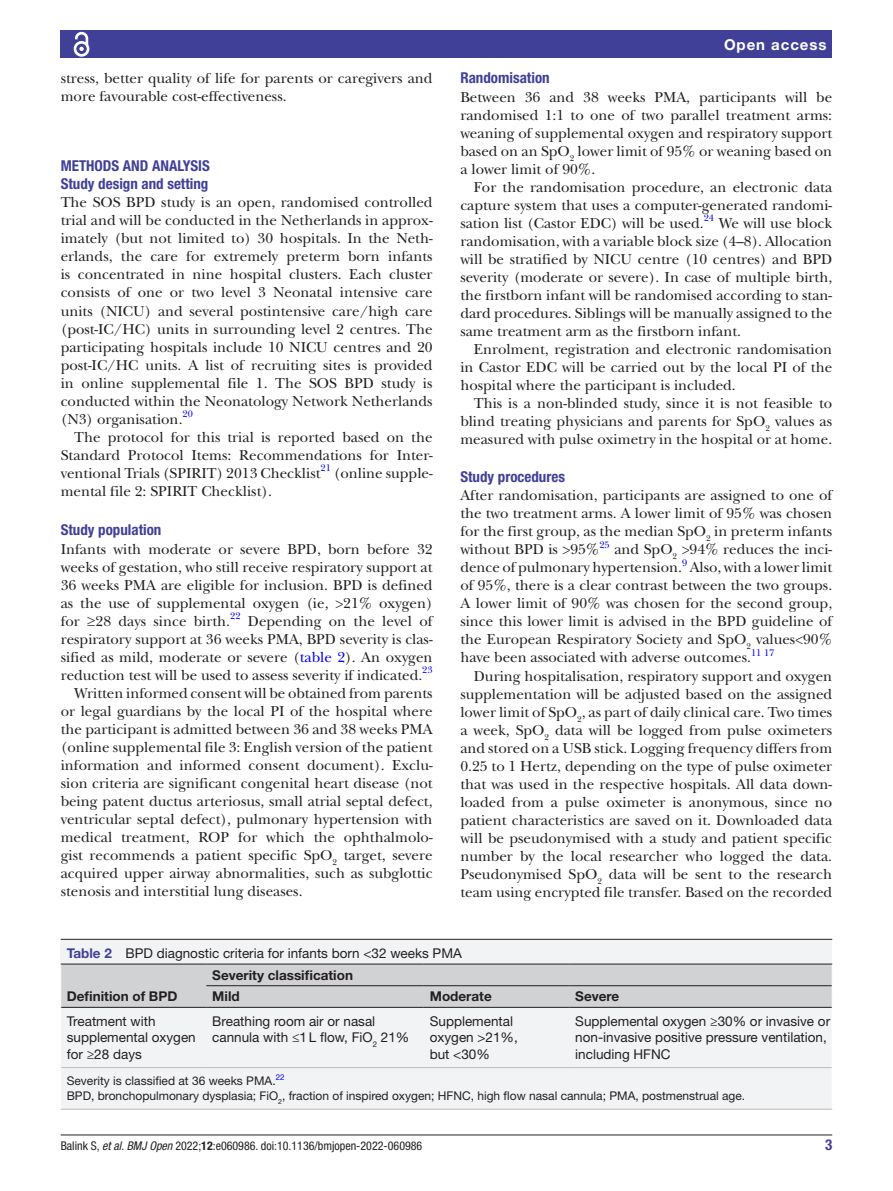
<style>
.page{position:relative;width:893px;height:1191px;background:#fff}
.page>*{position:absolute;margin:0;border:0;box-sizing:border-box;transform-origin:0 0}
.t1{font:15px/18px "New Baskerville";color:#231f20;text-align:justify}
.t2{font:700 condensed 15px/18px "Helvetica Neue LT Std";color:#414099}
.t3{font:700 15px "Helvetica Neue LT Std";letter-spacing:.065em;color:#fff}
.t4{font:13.5px/16.2px "Helvetica Neue LT Std";color:#231f20}
.t5{font:700 13.5px/21.6px "Helvetica Neue LT Std";color:#231f20}
.t6{font:12px/15px "Helvetica Neue LT Std";color:#231f20}
.t7{font:condensed 12px "Helvetica Neue LT Std";color:#231f20}
.t8{font:9.9px "New Baskerville";color:#00f}
.s1{color:#00f}
.s2{font-weight:700;color:#414099}
.s3{font-style:italic}
.s4{font-weight:700}
</style>
<div class="page">
<hr style="left:61px;top:1134px;width:771px;height:1px;background:#231f20">
<div style="left:61px;top:31px;width:771px;height:27px;background:#414099"></div>
<svg style="left:73px;top:31px;width:17px;height:26px"></svg>
<div style="left:61px;top:939px;width:771px;height:170px;background:#f2f3f4"></div>
<hr style="left:61px;top:939px;width:771px;height:1px;background:#231f20">
<hr style="left:61px;top:1007px;width:145px;height:1px;background:#231f20">
<hr style="left:61px;top:963px;width:145px;height:1px;background:#231f20">
<hr style="left:206px;top:963px;width:218px;height:1px;background:#231f20">
<hr style="left:424px;top:963px;width:145px;height:1px;background:#231f20">
<hr style="left:569px;top:963px;width:263px;height:1px;background:#231f20">
<hr style="left:206px;top:1007px;width:218px;height:1px;background:#231f20">
<hr style="left:424px;top:1007px;width:145px;height:1px;background:#231f20">
<hr style="left:569px;top:1007px;width:263px;height:1px;background:#231f20">
<hr style="left:206px;top:1067px;width:218px;height:1px;background:#bcbdc0">
<hr style="left:424px;top:1067px;width:145px;height:1px;background:#bcbdc0">
<hr style="left:569px;top:1067px;width:263px;height:1px;background:#bcbdc0">
<hr style="left:61px;top:1067px;width:145px;height:1px;background:#bcbdc0">
<hr style="left:61px;top:1109px;width:145px;height:1px;background:#bcbdc0">
<hr style="left:206px;top:1109px;width:218px;height:1px;background:#bcbdc0">
<hr style="left:424px;top:1109px;width:145px;height:1px;background:#bcbdc0">
<hr style="left:569px;top:1109px;width:263px;height:1px;background:#bcbdc0">
<svg style="left:60px;top:964px;width:773px;height:43px;background:#cacbcd"></svg>
<p class="t1" style="left:61px;top:69px;width:373px">stress, better quality of life for parents or caregivers and more favourable cost-effectiveness.</p>
<p class="t2" style="left:61px;top:157px;width:151px">METHODS AND ANALYSIS<br>Study design and setting</p>
<p class="t1" style="left:61px;top:193px;width:373px">The SOS BPD study is an open, randomised controlled trial and will be conducted in the Netherlands in approx&shy;imately (but not limited to) 30 hospitals. In the Neth&shy;erlands, the care for extremely preterm born infants is concentrated in nine hospital clusters. Each cluster consists of one or two level 3 Neonatal intensive care units (NICU) and several postintensive care/high care (post-IC/HC) units in surrounding level 2 centres. The participating hospitals include 10 NICU centres and 20 post-IC/HC units. A list of recruiting sites is provided in online supplemental file 1. The SOS BPD study is conducted within the Neonatology Network Netherlands (N3) organisation.<sup>20</sup></p>
<p class="t1" style="left:61px;top:428px;width:373px;text-indent:14px">The protocol for this trial is reported based on the Standard Protocol Items: Recommendations for Inter&shy;ventional Trials (SPIRIT) 2013 Checklist</p>
<p class="t8" style="left:320px;top:462px;width:12px">21</p>
<p class="t1" style="left:334px;top:464px;width:100px">(online supple-</p>
<p class="t1" style="left:61px;top:482px;width:213px">mental file 2: SPIRIT Checklist).</p>
<p class="t2" style="left:61px;top:521px;width:102px">Study population</p>
<p class="t1" style="left:61px;top:540px;width:373px">Infants with moderate or severe BPD, born before 32 weeks of gestation, who still receive respiratory support at 36 weeks PMA are eligible for inclusion. BPD is defined as the use of supplemental oxygen (ie, &gt;21% oxygen) for ≥28 days since birth.</p>
<p class="t8" style="left:230px;top:610px;width:12px">22</p>
<p class="t1" style="left:61px;top:612px;width:373px;text-indent:187px">Depending on the level of respiratory support at 36 weeks PMA, BPD severity is clas&shy;sified as mild, moderate or severe (<span class="s1">table 2</span>). An oxygen reduction test will be used to assess severity if indicated.</p>
<p class="t8" style="left:422px;top:664px;width:12px">23</p>
<p class="t1" style="left:61px;top:684px;width:373px;text-indent:14px">Written informed consent will be obtained from parents or legal guardians by the local PI of the hospital where the participant is admitted between 36 and 38 weeks PMA (online supplemental file 3: English version of the patient information and informed consent document). Exclu&shy;sion criteria are significant congenital heart disease (not being patent ductus arteriosus, small atrial septal defect, ventricular septal defect), pulmonary hypertension with medical treatment, ROP for which the ophthalmolo&shy;gist recommends a patient specific SpO<sub>2</sub> target, severe acquired upper airway abnormalities, such as subglottic stenosis and interstitial lung diseases.</p>
<p class="t3" style="left:724px;top:35px;width:104px">Open access</p>
<p class="t2" style="left:460px;top:69px;width:91px">Randomisation</p>
<p class="t1" style="left:460px;top:88px;width:373px">Between 36 and 38 weeks PMA, participants will be randomised 1:1 to one of two parallel treatment arms: weaning of supplemental oxygen and respiratory support based on an SpO<sub>2</sub> lower limit of 95% or weaning based on a lower limit of 90%.</p>
<p class="t1" style="left:460px;top:178px;width:373px;text-indent:14px">For the randomisation procedure, an electronic data capture system that uses a computer-generated randomi&shy;sation list (Castor EDC) will be used.</p>
<p class="t8" style="left:704px;top:212px;width:12px">24</p>
<p class="t1" style="left:460px;top:214px;width:373px;text-indent:258px">We will use block randomisation, with a variable block size (4–8). Allocation will be stratified by NICU centre (10 centres) and BPD severity (moderate or severe). In case of multiple birth, the firstborn infant will be randomised according to stan&shy;dard procedures. Siblings will be manually assigned to the same treatment arm as the firstborn infant.</p>
<p class="t1" style="left:460px;top:340px;width:373px;text-indent:14px">Enrolment, registration and electronic randomisation in Castor EDC will be carried out by the local PI of the hospital where the participant is included.</p>
<p class="t1" style="left:460px;top:394px;width:373px;text-indent:14px">This is a non-blinded study, since it is not feasible to blind treating physicians and parents for SpO<sub>2</sub> values as measured with pulse oximetry in the hospital or at home.</p>
<p class="t2" style="left:460px;top:468px;width:106px">Study procedures</p>
<p class="t1" style="left:460px;top:486px;width:373px">After randomisation, participants are assigned to one of the two treatment arms. A lower limit of 95% was chosen for the first group, as the median SpO<sub>2</sub> in preterm infants without BPD is &gt;95%</p>
<p class="t8" style="left:599px;top:539px;width:12px">25</p>
<p class="t1" style="left:460px;top:540px;width:373px;text-indent:154px">and SpO<sub>2</sub> &gt;94% reduces the inci&shy;dence of pulmonary hypertension.</p>
<p class="t8" style="left:682px;top:557px;width:7px">9</p>
<p class="t1" style="left:460px;top:558px;width:373px;text-indent:229px">Also, with a lower limit of 95%, there is a clear contrast between the two groups.<br>A lower limit of 90% was chosen for the second group, since this lower limit is advised in the BPD guideline of the European Respiratory Society and SpO<sub>2</sub> values&lt;90% have been associated with adverse outcomes.</p>
<p class="t8" style="left:751px;top:647px;width:25px">11 17</p>
<p class="t1" style="left:460px;top:666px;width:373px;text-indent:14px">During hospitalisation, respiratory support and oxygen supplementation will be adjusted based on the assigned lower limit of SpO<sub>2</sub>, as part of daily clinical care. Two times a week, SpO<sub>2</sub> data will be logged from pulse oximeters and stored on a USB stick. Logging frequency differs from 0.25 to 1 Hertz, depending on the type of pulse oximeter that was used in the respective hospitals. All data down&shy;loaded from a pulse oximeter is anonymous, since no patient characteristics are saved on it. Downloaded data will be pseudonymised with a study and patient specific number by the local researcher who logged the data.<br>Pseudonymised SpO<sub>2</sub> data will be sent to the research team using encrypted file transfer. Based on the recorded</p>
<p class="t4" style="left:67px;top:944px;width:397px"><span class="s2">Table 2</span> BPD diagnostic criteria for infants born &lt;32 weeks PMA</p>
<p class="t5" style="left:67px;top:985px;width:112px">Definition of BPD</p>
<p class="t5" style="left:212px;top:963px;width:142px">Severity classification<br>Mild</p>
<p class="t5" style="left:430px;top:985px;width:63px">Moderate</p>
<p class="t5" style="left:575px;top:985px;width:46px">Severe</p>
<p class="t4" style="left:67px;top:1013px;width:131px">Treatment with supplemental oxygen for ≥28 days</p>
<p class="t4" style="left:212px;top:1013px;width:199px">Breathing room air or nasal cannula with ≤1L flow, FiO<sub>2</sub> 21%</p>
<p class="t4" style="left:430px;top:1013px;width:90px">Supplemental oxygen &gt;21%, but &lt;30%</p>
<p class="t4" style="left:575px;top:1013px;width:256px">Supplemental oxygen ≥30% or invasive or non-invasive positive pressure ventilation, including HFNC</p>
<p class="t6" style="left:67px;top:1073px;width:680px">Severity is classified at 36 weeks PMA.<sup>22<br></sup>BPD, bronchopulmonary dysplasia; FiO<sub>2</sub>, fraction of inspired oxygen; HFNC, high flow nasal cannula; PMA, postmenstrual age.</p>
<p class="t7" style="left:61px;top:1138px;width:363px">Balink S, <span class="s3">et al</span>. <span class="s3">BMJ Open</span> 2022;<span class="s4">12</span>:e060986. doi:10.1136/bmjopen-2022-060986</p>
<p class="t2" style="left:825px;top:1135px;width:9px">3</p>
</div>
